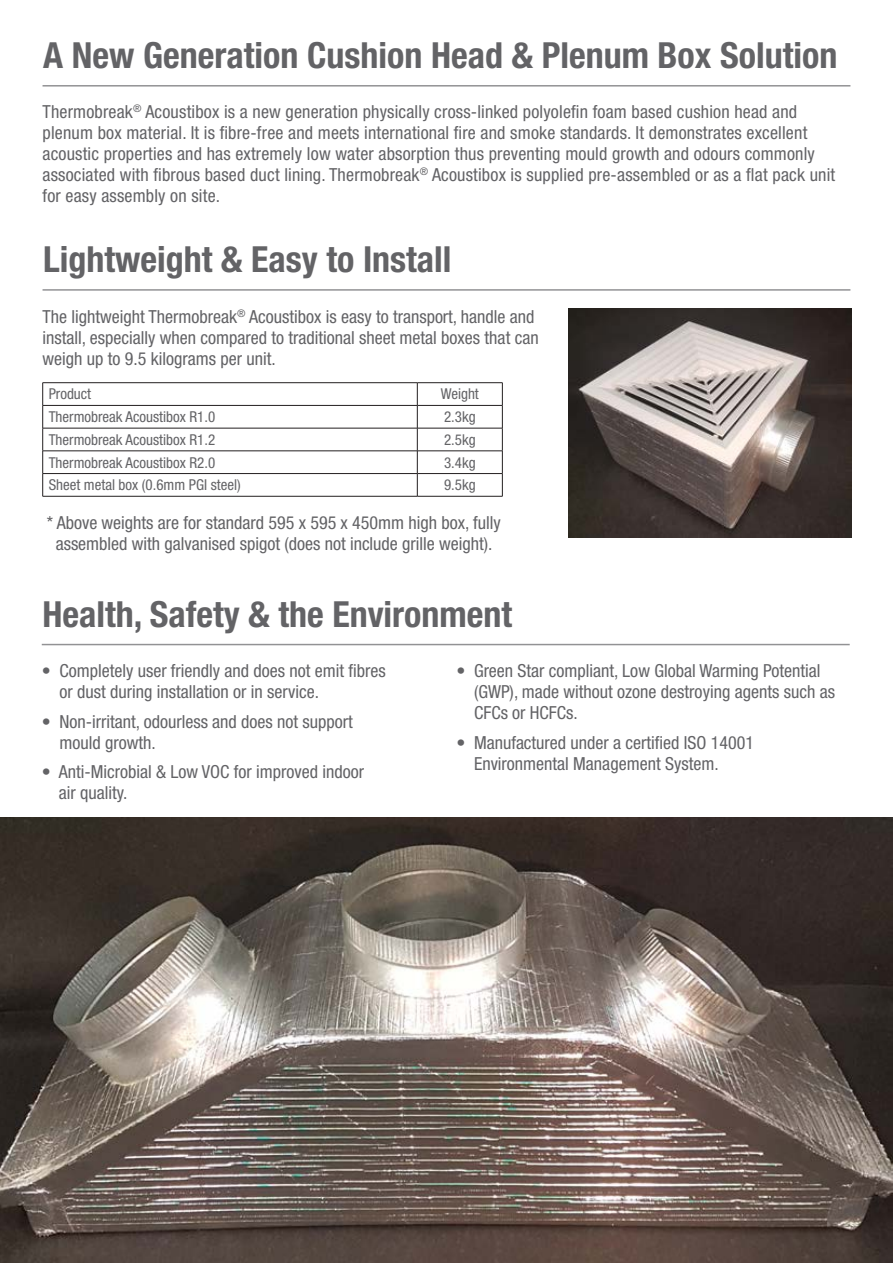
<style>
.page{position:relative;width:893px;height:1263px;background:#fff}
.page>*{position:absolute;margin:0;border:0;box-sizing:border-box;transform-origin:0 0}
.t1{font:700 condensed 36px "Helvetica Neue LT Std";color:#636366}
.t2{font:condensed 18px/21px "Helvetica Neue";color:#636366}
.t3{font:condensed 15px "Helvetica Neue LT Std";color:#636366}
</style>
<div class="page">
<hr style="left:43px;top:85px;width:807px;height:2px;background:#636366">
<img style="left:0;top:818px;width:893px;height:445px">
<hr style="left:43px;top:289px;width:807px;height:2px;background:#636366">
<img style="left:569px;top:308px;width:282px;height:229px">
<hr style="left:42px;top:644px;width:808px;height:1px;background:#636366">
<hr style="left:43px;top:382px;width:374px;height:1px;background:#231f20">
<hr style="left:417px;top:382px;width:86px;height:1px;background:#231f20">
<hr style="left:43px;top:405px;width:374px;height:1px;background:#231f20">
<hr style="left:417px;top:405px;width:86px;height:1px;background:#231f20">
<hr style="left:43px;top:428px;width:374px;height:1px;background:#231f20">
<hr style="left:417px;top:428px;width:86px;height:1px;background:#231f20">
<hr style="left:43px;top:451px;width:374px;height:1px;background:#231f20">
<hr style="left:417px;top:451px;width:86px;height:1px;background:#231f20">
<hr style="left:43px;top:473px;width:374px;height:1px;background:#231f20">
<svg style="left:42px;top:383px;width:1px;height:113px"></svg>
<hr style="left:417px;top:473px;width:86px;height:1px;background:#231f20">
<svg style="left:417px;top:383px;width:1px;height:113px"></svg>
<svg style="left:502px;top:383px;width:1px;height:113px"></svg>
<hr style="left:43px;top:496px;width:374px;height:1px;background:#231f20">
<hr style="left:417px;top:496px;width:86px;height:1px;background:#231f20">
<h1 class="t1" style="left:43px;top:34px;width:796px">A New Generation Cushion Head &amp; Plenum Box Solution</h1>
<p class="t2" style="left:43px;top:101px;width:794px">Thermobreak<sup>®</sup> Acoustibox is a new generation physically cross-linked polyolefin foam based cushion head and plenum box material. It is fibre-free and meets international fire and smoke standards. It demonstrates excellent acoustic properties and has extremely low water absorption thus preventing mould growth and odours commonly associated with fibrous based duct lining. Thermobreak<sup>®</sup> Acoustibox is supplied pre-assembled or as a flat pack unit for easy assembly on site.</p>
<h1 class="t1" style="left:43px;top:238px;width:410px">Lightweight &amp; Easy to Install</h1>
<p class="t2" style="left:43px;top:306px;width:498px">The lightweight Thermobreak<sup>®</sup> Acoustibox is easy to transport, handle and install, especially when compared to traditional sheet metal boxes that can weigh up to 9.5 kilograms per unit.</p>
<p class="t3" style="left:49px;top:385px;width:44px">Product</p>
<p class="t3" style="left:441px;top:385px;width:40px">Weight</p>
<p class="t3" style="left:49px;top:408px;width:168px">Thermobreak Acoustibox R1.0</p>
<p class="t3" style="left:444px;top:408px;width:33px">2.3kg</p>
<p class="t3" style="left:49px;top:431px;width:168px">Thermobreak Acoustibox R1.2</p>
<p class="t3" style="left:444px;top:431px;width:33px">2.5kg</p>
<p class="t3" style="left:49px;top:454px;width:168px">Thermobreak Acoustibox R2.0</p>
<p class="t3" style="left:444px;top:454px;width:33px">3.4kg</p>
<p class="t3" style="left:49px;top:476px;width:194px">Sheet metal box (0.6mm PGI steel)</p>
<p class="t3" style="left:444px;top:476px;width:33px">9.5kg</p>
<p class="t2" style="left:47px;top:512px;width:456px;text-align:center">* Above weights are for standard 595 x 595 x 450mm high box, fully assembled with galvanised spigot (does not include grille weight).</p>
<h1 class="t1" style="left:43px;top:592px;width:471px">Health, Safety &amp; the Environment</h1>
<p class="t2" style="left:59px;top:660px;width:328px;text-indent:-18px">• Completely user friendly and does not emit fibres or dust during installation or in service.</p>
<p class="t2" style="left:59px;top:711px;width:295px;text-indent:-18px">• Non-irritant, odourless and does not support mould growth.</p>
<p class="t2" style="left:59px;top:761px;width:307px;text-indent:-17px">• Anti-Microbial &amp; Low VOC for improved indoor air quality.</p>
<p class="t2" style="left:474px;top:660px;width:363px;text-indent:-18px">• Green Star compliant, Low Global Warming Potential (GWP), made without ozone destroying agents such as<br>CFCs or HCFCs.</p>
<p class="t2" style="left:474px;top:732px;width:282px;text-indent:-18px">• Manufactured under a certified ISO 14001<br>Environmental Management System.</p>
</div>
